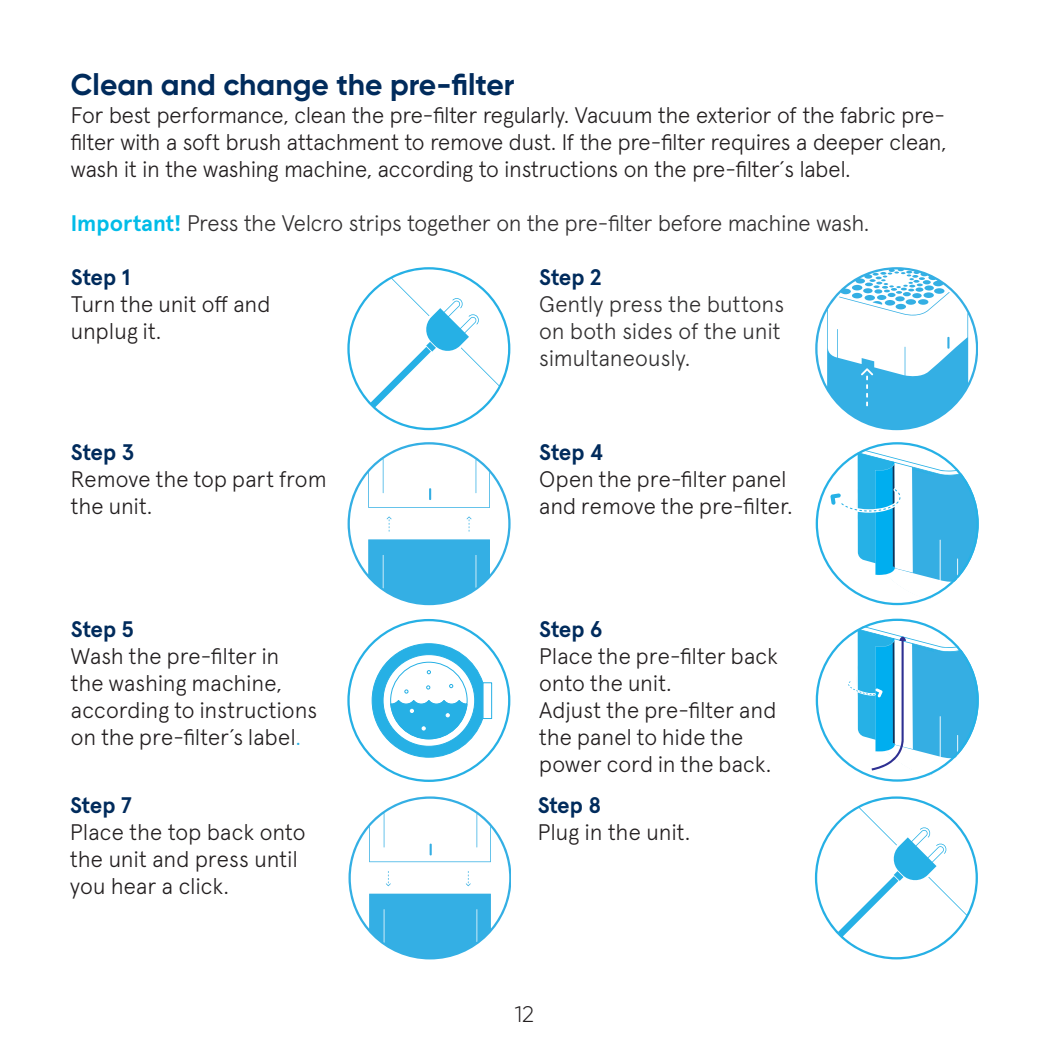
<style>
.page{position:relative;width:1049px;height:1049px;background:#fff}
.page>*{position:absolute;margin:0;border:0;box-sizing:border-box;transform-origin:0 0}
.t1{font:700 30px "Gilroy";color:#002b5c}
.Body_copy_6_5pt_blå{font:300 22.5px/27px "Apercu Pro";letter-spacing:.01em;color:#231f20}
.t2{font:300 22.5px/27px "Apercu Pro";color:#312f30}
.t3{font:700 22.5px "Apercu Pro";letter-spacing:-.005em;color:#002b5c}
.t4{font:300 22.5px "Gilroy";color:#231f20}
.s1{font-weight:700;color:#02bce8}
.s2{color:#26b1e6}
</style>
<div class="page">
<svg style="left:348px;top:796px;width:162px;height:163px"></svg>
<svg style="left:815px;top:267px;width:163px;height:163px"></svg>
<svg style="left:348px;top:442px;width:162px;height:163px"></svg>
<svg style="left:815px;top:796px;width:163px;height:163px"></svg>
<svg style="left:347px;top:267px;width:163px;height:163px"></svg>
<svg style="left:816px;top:442px;width:163px;height:163px"></svg>
<svg style="left:816px;top:619px;width:163px;height:163px"></svg>
<svg style="left:347px;top:619px;width:163px;height:163px"></svg>
<p class="t1" style="left:71px;top:66px;width:445px">Clean and change the pre-filter</p>
<p class="Body_copy_6_5pt_blå" style="left:71px;top:99px;width:877px;text-align:justify">For best performance, clean the pre-filter regularly. Vacuum the exterior of the fabric pre&shy;filter with a soft brush attachment to remove dust. If the pre-filter requires a deeper clean, wash it in the washing machine, according to instructions on the pre-filter´s label.</p>
<p class="t2" style="left:71px;top:207px;width:800px"><span class="s1">Important!</span> Press the Velcro strips together on the pre-filter before machine wash.</p>
<p class="t3" style="left:71px;top:259px;width:61px">Step 1</p>
<p class="Body_copy_6_5pt_blå" style="left:71px;top:289px;width:201px">Turn the unit off and unplug it.</p>
<p class="t3" style="left:71px;top:434px;width:65px">Step 3</p>
<p class="Body_copy_6_5pt_blå" style="left:71px;top:464px;width:257px">Remove the top part from the unit.</p>
<p class="t3" style="left:71px;top:611px;width:64px">Step 5</p>
<p class="Body_copy_6_5pt_blå" style="left:71px;top:640px;width:248px">Wash the pre-filter in the washing machine, according to instructions on the pre-filter´s label<span class="s2">.</span></p>
<p class="t3" style="left:70px;top:788px;width:63px">Step 7</p>
<p class="Body_copy_6_5pt_blå" style="left:70px;top:817px;width:237px">Place the top back onto the unit and press until you hear a click.</p>
<p class="t3" style="left:539px;top:259px;width:64px">Step 2</p>
<p class="t2" style="left:539px;top:289px;width:246px">Gently press the buttons on both sides of the unit simultaneously.</p>
<p class="t3" style="left:539px;top:434px;width:65px">Step 4</p>
<p class="Body_copy_6_5pt_blå" style="left:539px;top:464px;width:255px">Open the pre-filter panel and remove the pre-filter.</p>
<p class="t3" style="left:539px;top:611px;width:65px">Step 6</p>
<p class="Body_copy_6_5pt_blå" style="left:539px;top:640px;width:240px">Place the pre-filter back onto the unit.</p>
<p class="Body_copy_6_5pt_blå" style="left:539px;top:694px;width:239px">Adjust the pre-filter and the panel to hide the power cord in the back.</p>
<p class="t3" style="left:538px;top:788px;width:65px">Step 8</p>
<p class="Body_copy_6_5pt_blå" style="left:538px;top:817px;width:154px">Plug in the unit.</p>
<p class="t4" style="left:515px;top:1000px;width:21px">12</p>
</div>
